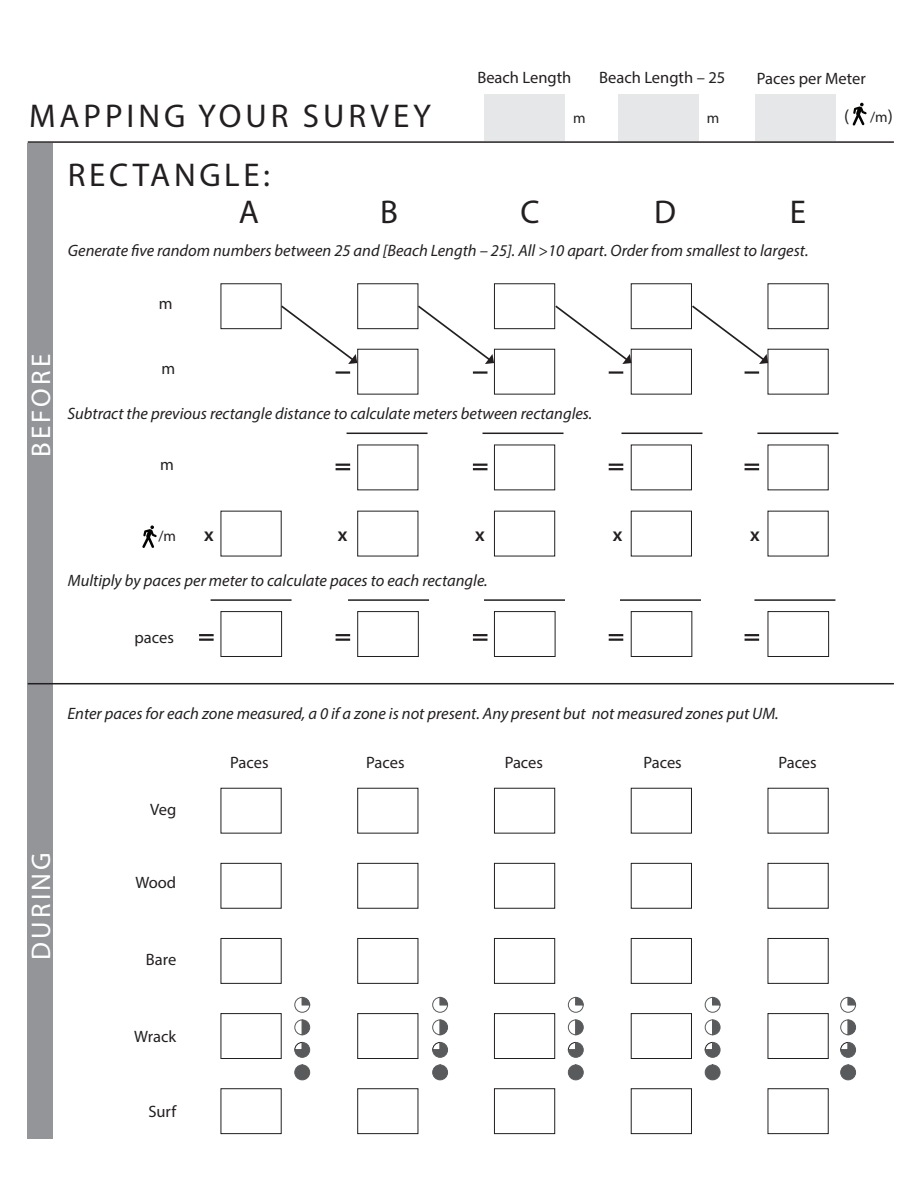
<style>
.page{position:relative;width:918px;height:1188px;background:#fff}
.page>*{position:absolute;margin:0;border:0;box-sizing:border-box;transform-origin:0 0}
.t1{font:33px/37.8px "Myriad Pro";letter-spacing:.12em;color:#231f20}
.t2{font:27px "Myriad Pro";letter-spacing:.12em;color:#fff}
.t3{font:600 19.5px "Myriad Pro";color:#231f20}
.t4{font:18px "Myriad Pro";color:#231f20}
.t5{font:italic 16.5px "Myriad Pro";color:#231f20}
.t6{font:16.5px "Myriad Pro";color:#231f20}
.t7{font:15px "Myriad Pro";color:#231f20}
.s1{font-size:15px}
</style>
<div class="page">
<div style="left:28px;top:143px;width:25px;height:995px;background:#939598"></div>
<div style="left:484px;top:95px;width:81px;height:46px;background:#e6e7e9"></div>
<svg style="left:294px;top:997px;width:16px;height:16px"></svg>
<svg style="left:294px;top:1019px;width:16px;height:16px"></svg>
<svg style="left:294px;top:1042px;width:16px;height:16px"></svg>
<div style="left:295px;top:1065px;width:15px;height:15px;background:#585a5c;border-radius:7px"></div>
<div style="left:295px;top:1065px;width:15px;height:15px;border:1px solid #585a5c;border-radius:7px"></div>
<div style="left:221px;top:788px;width:61px;height:46px;border:1px solid #231f20"></div>
<div style="left:221px;top:863px;width:61px;height:46px;border:1px solid #231f20"></div>
<div style="left:221px;top:938px;width:61px;height:46px;border:1px solid #231f20"></div>
<div style="left:221px;top:1013px;width:61px;height:46px;border:1px solid #231f20"></div>
<div style="left:221px;top:1088px;width:61px;height:46px;border:1px solid #231f20"></div>
<div style="left:357px;top:788px;width:61px;height:46px;border:1px solid #231f20"></div>
<div style="left:357px;top:863px;width:61px;height:46px;border:1px solid #231f20"></div>
<div style="left:357px;top:938px;width:61px;height:46px;border:1px solid #231f20"></div>
<div style="left:357px;top:1013px;width:61px;height:46px;border:1px solid #231f20"></div>
<div style="left:357px;top:1088px;width:61px;height:46px;border:1px solid #231f20"></div>
<div style="left:494px;top:788px;width:61px;height:46px;border:1px solid #231f20"></div>
<div style="left:494px;top:863px;width:61px;height:46px;border:1px solid #231f20"></div>
<div style="left:494px;top:938px;width:61px;height:46px;border:1px solid #231f20"></div>
<div style="left:494px;top:1013px;width:61px;height:46px;border:1px solid #231f20"></div>
<div style="left:494px;top:1088px;width:61px;height:46px;border:1px solid #231f20"></div>
<div style="left:768px;top:788px;width:61px;height:46px;border:1px solid #231f20"></div>
<div style="left:768px;top:863px;width:61px;height:46px;border:1px solid #231f20"></div>
<div style="left:768px;top:938px;width:61px;height:46px;border:1px solid #231f20"></div>
<div style="left:768px;top:1013px;width:61px;height:46px;border:1px solid #231f20"></div>
<div style="left:768px;top:1088px;width:61px;height:46px;border:1px solid #231f20"></div>
<div style="left:631px;top:788px;width:61px;height:46px;border:1px solid #231f20"></div>
<div style="left:631px;top:863px;width:61px;height:46px;border:1px solid #231f20"></div>
<div style="left:631px;top:938px;width:61px;height:46px;border:1px solid #231f20"></div>
<div style="left:631px;top:1013px;width:61px;height:46px;border:1px solid #231f20"></div>
<div style="left:631px;top:1088px;width:61px;height:46px;border:1px solid #231f20"></div>
<div style="left:631px;top:283px;width:61px;height:46px;border:1px solid #231f20"></div>
<div style="left:221px;top:283px;width:61px;height:46px;border:1px solid #231f20"></div>
<div style="left:357px;top:283px;width:61px;height:46px;border:1px solid #231f20"></div>
<div style="left:494px;top:283px;width:61px;height:46px;border:1px solid #231f20"></div>
<div style="left:768px;top:283px;width:61px;height:46px;border:1px solid #231f20"></div>
<div style="left:494px;top:349px;width:61px;height:46px;border:1px solid #231f20"></div>
<div style="left:221px;top:611px;width:61px;height:46px;border:1px solid #231f20"></div>
<div style="left:357px;top:611px;width:62px;height:46px;border:1px solid #231f20"></div>
<div style="left:494px;top:611px;width:61px;height:46px;border:1px solid #231f20"></div>
<div style="left:631px;top:611px;width:61px;height:46px;border:1px solid #231f20"></div>
<div style="left:768px;top:611px;width:61px;height:46px;border:1px solid #231f20"></div>
<svg style="left:853px;top:103px;width:14px;height:23px"></svg>
<svg style="left:142px;top:525px;width:15px;height:23px"></svg>
<svg style="left:432px;top:997px;width:16px;height:16px"></svg>
<svg style="left:432px;top:1019px;width:16px;height:16px"></svg>
<svg style="left:432px;top:1042px;width:16px;height:16px"></svg>
<div style="left:433px;top:1065px;width:15px;height:15px;background:#585a5c;border-radius:7px"></div>
<div style="left:432px;top:1065px;width:16px;height:15px;border:1px solid #585a5c;border-radius:7px"></div>
<svg style="left:840px;top:997px;width:16px;height:16px"></svg>
<svg style="left:840px;top:1019px;width:16px;height:16px"></svg>
<svg style="left:840px;top:1042px;width:16px;height:16px"></svg>
<div style="left:841px;top:1065px;width:15px;height:15px;background:#585a5c;border-radius:7px"></div>
<div style="left:840px;top:1065px;width:16px;height:15px;border:1px solid #585a5c;border-radius:7px"></div>
<svg style="left:705px;top:997px;width:16px;height:16px"></svg>
<svg style="left:705px;top:1019px;width:16px;height:16px"></svg>
<svg style="left:705px;top:1042px;width:16px;height:16px"></svg>
<div style="left:705px;top:1065px;width:15px;height:15px;background:#585a5c;border-radius:7px"></div>
<div style="left:705px;top:1065px;width:15px;height:15px;border:1px solid #585a5c;border-radius:7px"></div>
<svg style="left:568px;top:997px;width:16px;height:16px"></svg>
<svg style="left:568px;top:1019px;width:16px;height:16px"></svg>
<svg style="left:568px;top:1042px;width:16px;height:16px"></svg>
<div style="left:568px;top:1065px;width:15px;height:15px;background:#585a5c;border-radius:7px"></div>
<div style="left:568px;top:1065px;width:16px;height:15px;border:1px solid #585a5c;border-radius:7px"></div>
<hr style="left:754px;top:599px;width:81px;height:2px;background:#231f20">
<div style="left:494px;top:445px;width:61px;height:45px;border:1px solid #231f20"></div>
<hr style="left:336px;top:371px;width:14px;height:3px;background:#231f20">
<hr style="left:473px;top:371px;width:14px;height:3px;background:#231f20">
<hr style="left:609px;top:371px;width:14px;height:3px;background:#231f20">
<hr style="left:745px;top:371px;width:14px;height:3px;background:#231f20">
<div style="left:494px;top:511px;width:61px;height:45px;border:1px solid #231f20"></div>
<hr style="left:28px;top:683px;width:866px;height:1px;background:#231f20">
<svg style="left:279px;top:304px;width:78px;height:60px"></svg>
<svg style="left:416px;top:304px;width:78px;height:60px"></svg>
<svg style="left:553px;top:304px;width:78px;height:60px"></svg>
<svg style="left:690px;top:304px;width:78px;height:60px"></svg>
<div style="left:618px;top:95px;width:81px;height:46px;background:#e6e7e9"></div>
<hr style="left:620px;top:599px;width:81px;height:2px;background:#231f20">
<hr style="left:484px;top:599px;width:81px;height:2px;background:#231f20">
<hr style="left:348px;top:599px;width:81px;height:2px;background:#231f20">
<hr style="left:211px;top:599px;width:81px;height:2px;background:#231f20">
<hr style="left:757px;top:433px;width:81px;height:1px;background:#231f20">
<hr style="left:621px;top:433px;width:81px;height:1px;background:#231f20">
<hr style="left:483px;top:433px;width:81px;height:1px;background:#231f20">
<hr style="left:347px;top:433px;width:81px;height:1px;background:#231f20">
<svg style="left:336px;top:464px;width:14px;height:6px"></svg>
<svg style="left:473px;top:464px;width:14px;height:6px"></svg>
<svg style="left:609px;top:464px;width:14px;height:6px"></svg>
<svg style="left:745px;top:464px;width:14px;height:6px"></svg>
<svg style="left:336px;top:634px;width:14px;height:7px"></svg>
<svg style="left:473px;top:634px;width:14px;height:7px"></svg>
<svg style="left:609px;top:634px;width:14px;height:7px"></svg>
<svg style="left:745px;top:634px;width:14px;height:7px"></svg>
<svg style="left:199px;top:634px;width:15px;height:7px"></svg>
<hr style="left:28px;top:141px;width:866px;height:2px;background:#231f20">
<div style="left:755px;top:95px;width:81px;height:46px;background:#e6e7e9"></div>
<h1 class="t1" style="left:29px;top:96px;width:403px">MAPPING YOUR SURVEY</h1>
<p class="t6" style="left:599px;top:67px;width:128px">Beach Length – 25</p>
<p class="t7" style="left:707px;top:109px;width:14px">m</p>
<p class="t6" style="left:477px;top:67px;width:96px">Beach Length</p>
<p class="t6" style="left:757px;top:68px;width:111px">Paces per Meter</p>
<p class="t7" style="left:573px;top:109px;width:14px">m</p>
<p class="t4" style="left:844px;top:105px;width:50px">( <span class="s1">/m</span>)</p>
<h1 class="t1" style="left:239px;top:155px;width:33px;text-indent:-171px">RECTANGLE:<br>A</h1>
<h1 class="t1" style="left:380px;top:193px;width:19px">B</h1>
<h1 class="t1" style="left:520px;top:193px;width:21px">C</h1>
<h1 class="t1" style="left:654px;top:193px;width:23px">D</h1>
<h1 class="t1" style="left:790px;top:193px;width:18px">E</h1>
<p class="t5" style="left:68px;top:240px;width:742px">Generate five random numbers between 25 and [Beach Length – 25]. All &gt;10 apart. Order from smallest to largest.</p>
<p class="t6" style="left:159px;top:294px;width:15px">m</p>
<h2 class="t2" style="left:25px;top:457px;width:105px;rotate:-90deg">BEFORE</h2>
<p class="t6" style="left:161px;top:358px;width:15px">m</p>
<p class="t5" style="left:68px;top:403px;width:526px">Subtract the previous rectangle distance to calculate meters between rectangles.</p>
<p class="t6" style="left:160px;top:455px;width:15px">m</p>
<p class="t7" style="left:159px;top:527px;width:19px">/m</p>
<p class="t3" style="left:204px;top:522px;width:11px">x</p>
<p class="t3" style="left:338px;top:522px;width:11px">x</p>
<p class="t3" style="left:475px;top:522px;width:11px">x</p>
<p class="t3" style="left:613px;top:522px;width:11px">x</p>
<p class="t3" style="left:750px;top:522px;width:11px">x</p>
<p class="t5" style="left:68px;top:570px;width:421px">Multiply by paces per meter to calculate paces to each rectangle.</p>
<p class="t6" style="left:135px;top:627px;width:41px">paces</p>
<h2 class="t2" style="left:25px;top:960px;width:109px;rotate:-90deg">DURING</h2>
<p class="t5" style="left:68px;top:703px;width:713px">Enter paces for each zone measured, a 0 if a zone is not present. Any present but not measured zones put UM.</p>
<p class="t6" style="left:150px;top:799px;width:28px">Veg</p>
<p class="t6" style="left:135px;top:873px;width:42px">Wood</p>
<p class="t6" style="left:146px;top:950px;width:32px">Bare</p>
<p class="t6" style="left:230px;top:753px;width:40px">Paces</p>
<p class="t6" style="left:366px;top:753px;width:40px">Paces</p>
<p class="t6" style="left:505px;top:753px;width:40px">Paces</p>
<p class="t6" style="left:643px;top:753px;width:40px">Paces</p>
<p class="t6" style="left:778px;top:753px;width:40px">Paces</p>
<p class="t6" style="left:134px;top:1026px;width:44px">Wrack</p>
<p class="t6" style="left:148px;top:1101px;width:29px">Surf</p>
</div>
